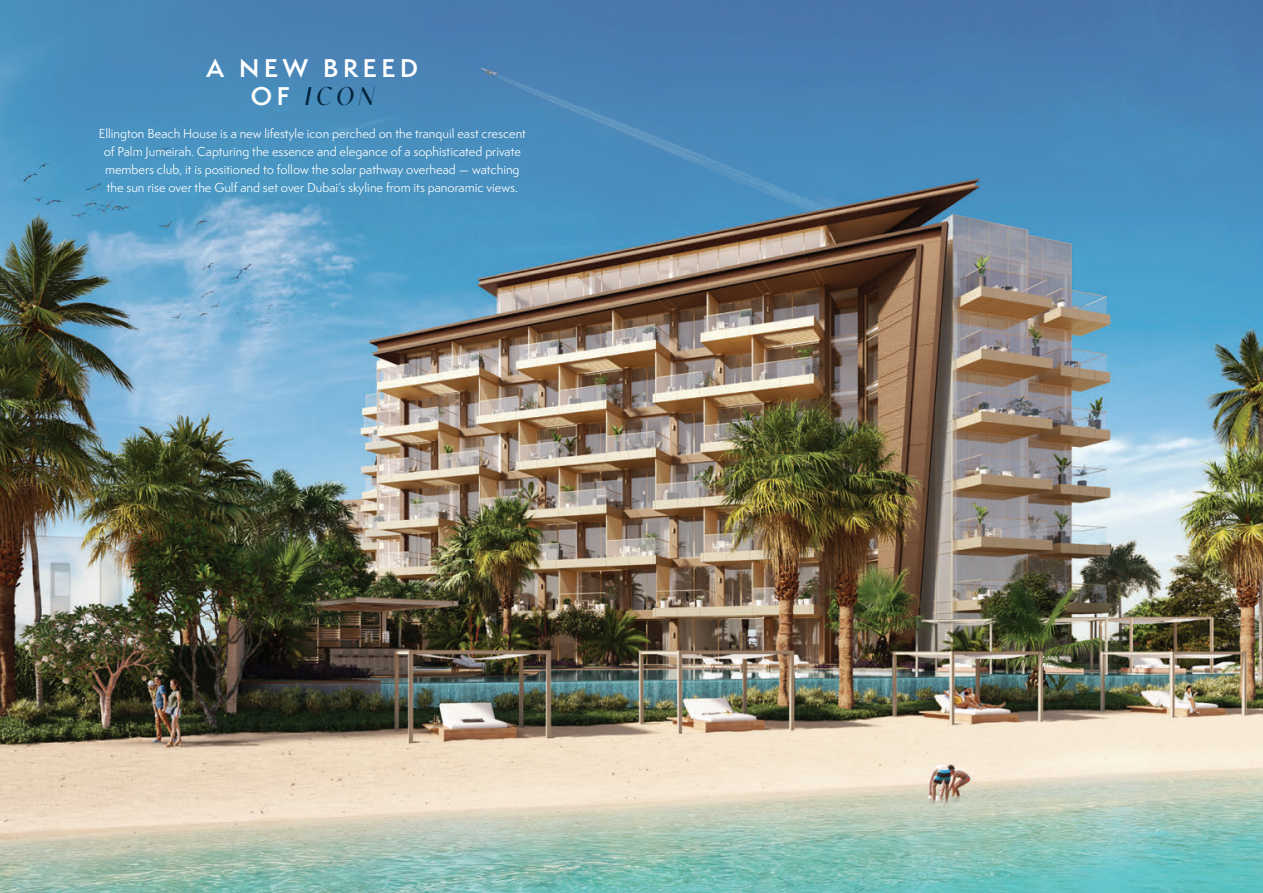
<style>
.page{position:relative;width:1263px;height:893px;background:#fff}
.page>*{position:absolute;margin:0;border:0;box-sizing:border-box;transform-origin:0 0}
.t1{font:italic 25.5px "Contralto Big";color:#03253d}
.t2{font:600 23.55px "Semplicita Pro";letter-spacing:.2em;color:#fff}
.t3{font:12px/18px "Semplicita Pro";color:#fff;text-align:center}
.s1{font-family:"Semplicita Pro";font-weight:600;font-style:normal;font-size:23.55px;color:#fff}
</style>
<div class="page">
<img style="left:0;top:0;width:1263px;height:893px">
<h2 class="t2" style="left:207px;top:51px;width:213px">A NEW BREED</h2>
<h1 class="t1" style="left:251px;top:77px;width:124px"><span class="s1">OF</span> ICON</h1>
<p class="t3" style="left:99px;top:125px;width:429px">Ellington Beach House is a new lifestyle icon perched on the tranquil east crescent of Palm Jumeirah. Capturing the essence and elegance of a sophisticated private members club, it is positioned to follow the solar pathway overhead — watching the sun rise over the Gulf and set over Dubai’s skyline from its panoramic views.</p>
</div>
